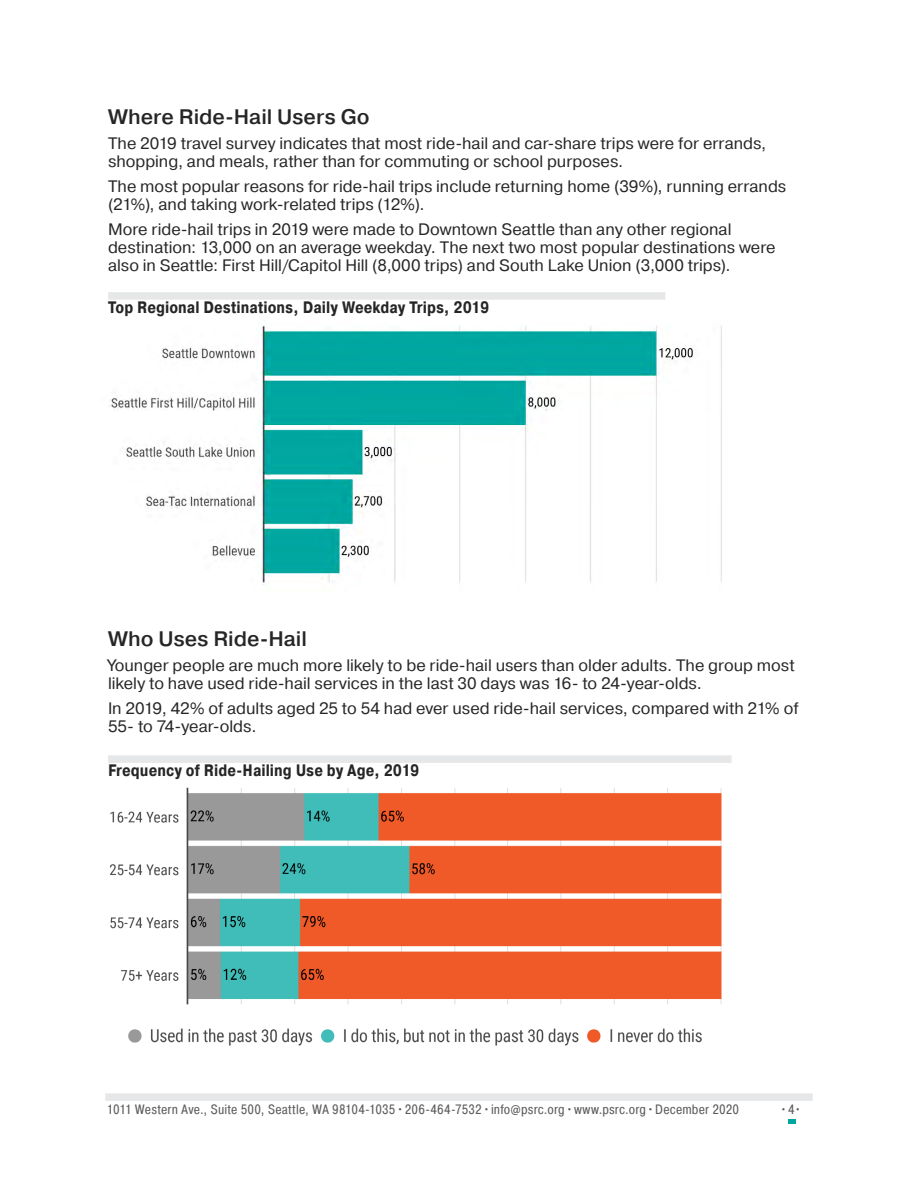
<style>
.page{position:relative;width:918px;height:1188px;background:#fff}
.page>*{position:absolute;margin:0;border:0;box-sizing:border-box;transform-origin:0 0}
.t1{font:500 21px "Pragmatica";color:#262626}
.t2{font:16.5px/18px "Pragmatica";color:#262626}
.t3{font:700 16.5px "Pragmatica Cond";color:#262626}
.t4{font:13.5px "Pragmatica Cond";letter-spacing:.01em;color:#5c5c5c}
</style>
<div class="page">
<svg style="left:788px;top:1119px;width:7px;height:5px"></svg>
<div style="left:108px;top:755px;width:624px;height:8px;background:#e6e7e8"></div>
<img style="left:110px;top:325px;width:612px;height:260px">
<div style="left:105px;top:1093px;width:708px;height:8px;background:#e6e7e8"></div>
<img style="left:110px;top:787px;width:612px;height:259px">
<div style="left:108px;top:292px;width:557px;height:8px;background:#e6e7e8"></div>
<h2 class="t1" style="left:108px;top:104px;width:263px">Where Ride-Hail Users Go</h2>
<p class="t2" style="left:108px;top:135px;width:660px">The 2019 travel survey indicates that most ride-hail and car-share trips were for errands, shopping, and meals, rather than for commuting or school purposes.</p>
<p class="t2" style="left:108px;top:178px;width:680px">The most popular reasons for ride-hail trips include returning home (39%), running errands (21%), and taking work-related trips (12%).</p>
<p class="t2" style="left:108px;top:220px;width:669px">More ride-hail trips in 2019 were made to Downtown Seattle than any other regional destination: 13,000 on an average weekday. The next two most popular destinations were also in Seattle: First Hill/Capitol Hill (8,000 trips) and South Lake Union (3,000 trips).</p>
<h3 class="t3" style="left:108px;top:297px;width:383px">Top Regional Destinations, Daily Weekday Trips, 2019</h3>
<h2 class="t1" style="left:108px;top:626px;width:200px">Who Uses Ride-Hail</h2>
<p class="t2" style="left:108px;top:657px;width:688px">Younger people are much more likely to be ride-hail users than older adults. The group most likely to have used ride-hail services in the last 30 days was 16- to 24-year-olds.</p>
<p class="t2" style="left:108px;top:700px;width:692px">In 2019, 42% of adults aged 25 to 54 had ever used ride-hail services, compared with 21% of<br>55- to 74-year-olds.</p>
<h3 class="t3" style="left:108px;top:761px;width:313px">Frequency of Ride-Hailing Use by Age, 2019</h3>
<p class="t4" style="left:107px;top:1101px;width:634px">1011 Western Ave., Suite 500, Seattle, WA 98104-1035•206-464-7532•info@psrc.org•www.psrc.org•December 2020</p>
<p class="t4" style="left:780px;top:1101px;width:24px">•4•</p>
</div>
